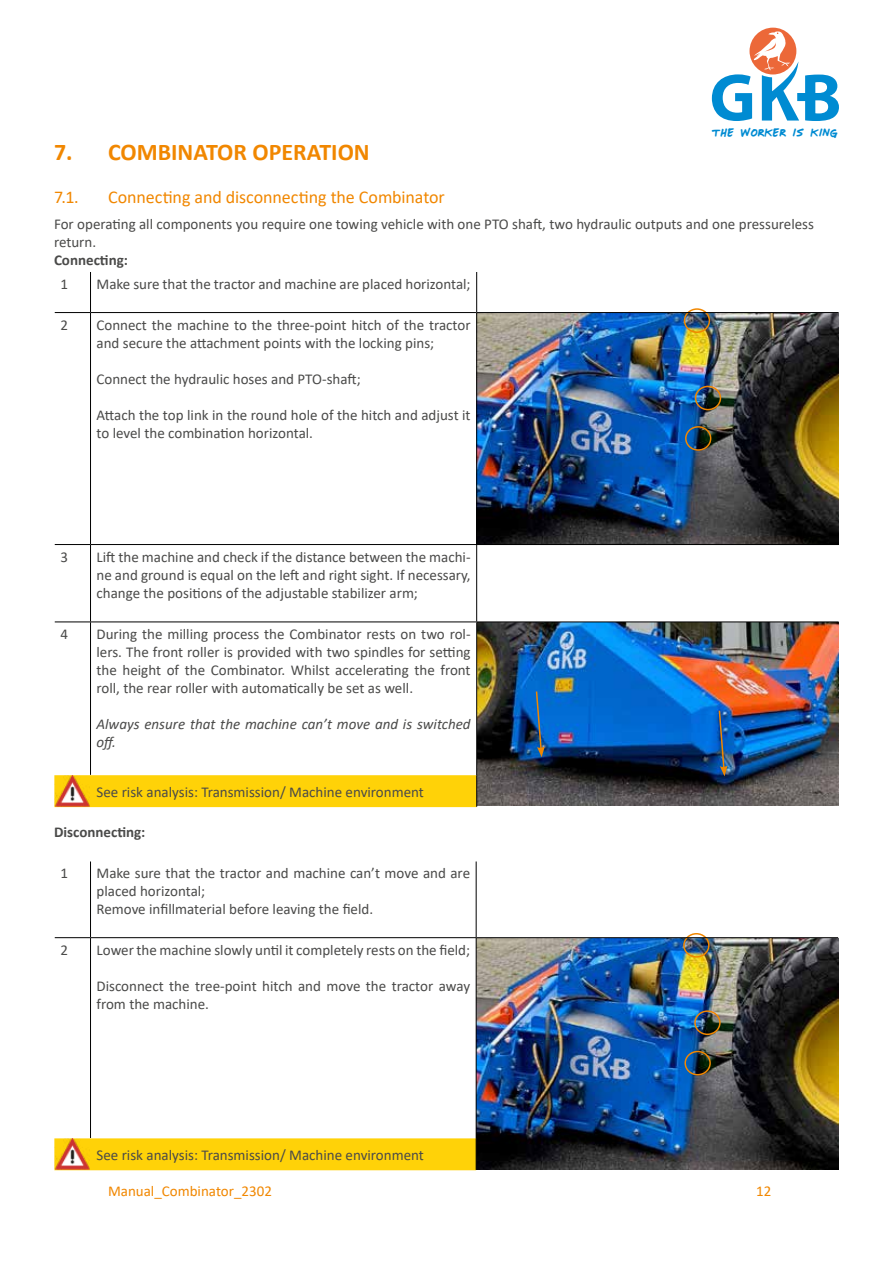
<style>
.page{position:relative;width:893px;height:1263px;background:#fff}
.page>*{position:absolute;margin:0;border:0;box-sizing:border-box;transform-origin:0 0}
.t1{font:700 24px "Calibri";color:#f18700}
.t2{font:18px "Calibri";letter-spacing:-.005em;color:#f18700}
.t3{font:16.05px "Mr Marcoozie MEDIUM";color:#008bd2}
.t4{font:15px/18px "Calibri";color:#4a4a49}
.t5{font:italic 15px/18px "Calibri";color:#4a4a49}
.t6{font:700 15px "Calibri";color:#4a4a49}
.t7{font:15px "Calibri";color:#f18700}
</style>
<div class="page">
<div style="left:749px;top:28px;width:47px;height:46px;background:#ec6839;border-radius:50%"></div>
<svg style="left:712px;top:31px;width:127px;height:90px"></svg>
<img style="left:477px;top:622px;width:361px;height:183px">
<img style="left:477px;top:314px;width:362px;height:230px">
<div style="left:685px;top:426px;width:26px;height:25px;border:2px solid #f18700;border-radius:50%"></div>
<div style="left:695px;top:386px;width:26px;height:24px;border:2px solid #f18700;border-radius:50%"></div>
<div style="left:684px;top:308px;width:26px;height:25px;border:2px solid #f18700;border-radius:50%"></div>
<svg style="left:535px;top:690px;width:10px;height:67px"></svg>
<svg style="left:718px;top:709px;width:9px;height:67px"></svg>
<img style="left:477px;top:938px;width:361px;height:231px">
<div style="left:684px;top:1051px;width:27px;height:24px;border:2px solid #f18700;border-radius:50%"></div>
<div style="left:694px;top:1010px;width:27px;height:25px;border:2px solid #f18700;border-radius:50%"></div>
<div style="left:683px;top:933px;width:27px;height:25px;border:2px solid #f18700;border-radius:50%"></div>
<div style="left:54px;top:775px;width:422px;height:32px;background:#ffd208"></div>
<hr style="left:90px;top:272px;width:1px;height:40px;background:#000">
<hr style="left:476px;top:272px;width:1px;height:40px;background:#000">
<hr style="left:55px;top:312px;width:36px;height:1px;background:#000">
<hr style="left:91px;top:312px;width:386px;height:1px;background:#000">
<hr style="left:90px;top:313px;width:1px;height:231px;background:#000">
<hr style="left:477px;top:312px;width:362px;height:1px;background:#000">
<hr style="left:476px;top:313px;width:1px;height:231px;background:#000">
<hr style="left:90px;top:622px;width:1px;height:153px;background:#000">
<hr style="left:476px;top:622px;width:1px;height:153px;background:#000">
<hr style="left:55px;top:544px;width:36px;height:1px;background:#000">
<hr style="left:91px;top:544px;width:386px;height:1px;background:#000">
<hr style="left:90px;top:545px;width:1px;height:76px;background:#000">
<hr style="left:477px;top:544px;width:362px;height:1px;background:#000">
<hr style="left:476px;top:545px;width:1px;height:76px;background:#000">
<hr style="left:55px;top:621px;width:36px;height:1px;background:#000">
<hr style="left:91px;top:621px;width:386px;height:1px;background:#000">
<hr style="left:477px;top:621px;width:362px;height:1px;background:#000">
<hr style="left:476px;top:775px;width:1px;height:32px;background:#000">
<img style="left:55px;top:776px;width:35px;height:31px">
<div style="left:54px;top:1138px;width:422px;height:32px;background:#ffd208"></div>
<hr style="left:476px;top:1138px;width:1px;height:32px;background:#000">
<hr style="left:90px;top:861px;width:1px;height:76px;background:#000">
<hr style="left:476px;top:861px;width:1px;height:76px;background:#000">
<hr style="left:55px;top:937px;width:36px;height:1px;background:#000">
<hr style="left:91px;top:937px;width:385px;height:1px;background:#000">
<hr style="left:90px;top:938px;width:1px;height:200px;background:#000">
<hr style="left:476px;top:937px;width:362px;height:1px;background:#000">
<hr style="left:476px;top:938px;width:1px;height:200px;background:#000">
<img style="left:55px;top:1139px;width:35px;height:31px">
<p class="t3" style="left:712px;top:125px;width:127px">the worker is king</p>
<h1 class="t1" style="left:54px;top:136px;width:317px">7. COMBINATOR OPERATION</h1>
<p class="t2" style="left:54px;top:184px;width:26px">7.1.</p>
<p class="t2" style="left:108px;top:184px;width:338px">Connecting and disconnecting the Combinator</p>
<p class="t4" style="left:54px;top:215px;width:761px">For operating all components you require one towing vehicle with one PTO shaft, two hydraulic outputs and one pressureless return.</p>
<p class="t6" style="left:54px;top:250px;width:76px">Connecting:</p>
<p class="t4" style="left:60px;top:274px;width:9px">1</p>
<p class="t4" style="left:97px;top:274px;width:376px">Make sure that the tractor and machine are placed horizontal;</p>
<p class="t4" style="left:60px;top:315px;width:9px">2</p>
<p class="t4" style="left:97px;top:315px;width:376px">Connect the machine to the three-point hitch of the tractor and secure the attachment points with the locking pins;</p>
<p class="t4" style="left:97px;top:369px;width:266px">Connect the hydraulic hoses and PTO-shaft;</p>
<p class="t4" style="left:97px;top:405px;width:376px">Attach the top link in the round hole of the hitch and adjust it to level the combination horizontal.</p>
<p class="t4" style="left:60px;top:547px;width:9px">3</p>
<p class="t4" style="left:97px;top:547px;width:376px;text-align:justify">Lift the machine and check if the distance between the machi&shy;ne and ground is equal on the left and right sight. If necessary, change the positions of the adjustable stabilizer arm;</p>
<p class="t4" style="left:60px;top:625px;width:9px">4</p>
<p class="t4" style="left:97px;top:625px;width:376px;text-align:justify">During the milling process the Combinator rests on two rol&shy;lers. The front roller is provided with two spindles for setting the height of the Combinator. Whilst accelerating the front roll, the rear roller with automatically be set as well.</p>
<p class="t5" style="left:97px;top:714px;width:376px">Always ensure that the machine can’t move and is switched off.</p>
<p class="t4" style="left:97px;top:782px;width:329px">See risk analysis: Transmission/ Machine environment</p>
<p class="t6" style="left:54px;top:822px;width:93px">Disconnecting:</p>
<p class="t4" style="left:60px;top:864px;width:9px">1</p>
<p class="t4" style="left:97px;top:864px;width:375px">Make sure that the tractor and machine can’t move and are placed horizontal;<br>Remove infillmaterial before leaving the field.</p>
<p class="t4" style="left:60px;top:940px;width:9px">2</p>
<p class="t4" style="left:97px;top:940px;width:375px">Lower the machine slowly until it completely rests on the field;</p>
<p class="t4" style="left:97px;top:976px;width:375px">Disconnect the tree-point hitch and move the tractor away from the machine.</p>
<p class="t4" style="left:97px;top:1145px;width:329px">See risk analysis: Transmission/ Machine environment</p>
<p class="t7" style="left:108px;top:1180px;width:165px">Manual_Combinator_2302</p>
<p class="t7" style="left:756px;top:1180px;width:17px">12</p>
</div>
